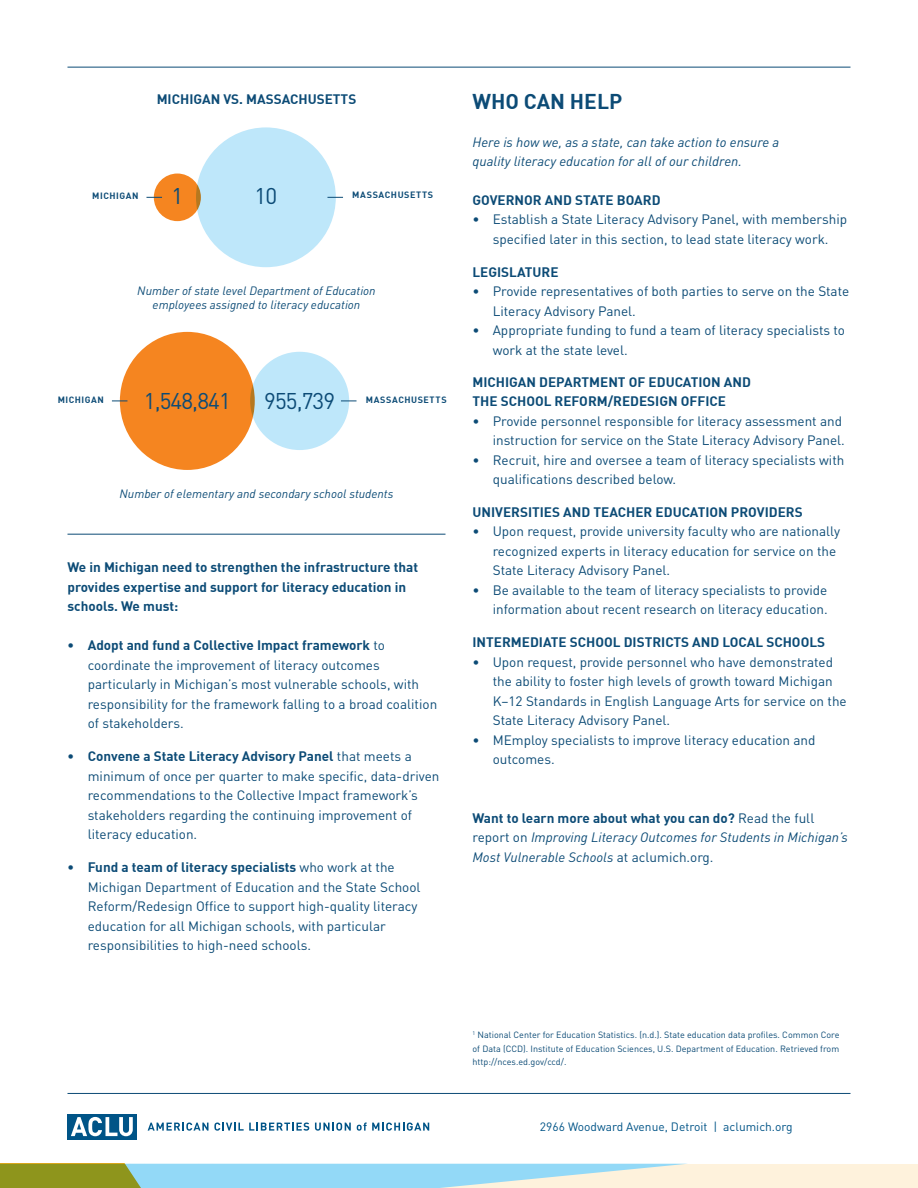
<style>
.page{position:relative;width:918px;height:1188px;background:#fff}
.page>*{position:absolute;margin:0;border:0;box-sizing:border-box;transform-origin:0 0}
.t1{font:22.5px "DIN";letter-spacing:-.04em;color:#0c4b76}
.t2{font:700 21px "DIN";color:#0c4b76}
.t3{font:13.5px/19.5px "DIN";color:#0c4b76}
.t4{font:700 13.5px/19.5px "DIN";color:#0c4b76}
.t5{font:italic 13.5px/19.5px "DIN";color:#0c4b76}
.t6{font:italic 12px "DIN";color:#0c4b76}
.t7{font:12px "DIN";color:#005487}
.t8{font:9px/13.5px "DIN";color:#0c4b76;text-align:justify}
.t9{font:700 9px "DIN";letter-spacing:.06em;color:#0c4b76}
.s1{font-weight:700}
.s2{font-weight:700;font-style:normal}
.s3{font-style:normal}
</style>
<div class="page">
<hr style="left:68px;top:67px;width:782px;height:1px;background:#0c4b76">
<div style="left:14px;top:1164px;width:904px;height:24px;background:#fef2dc"></div>
<svg style="left:0;top:1164px;width:684px;height:24px"></svg>
<div style="left:196px;top:127px;width:140px;height:140px;background:#bee7fa;border-radius:50%"></div>
<div style="left:250px;top:352px;width:99px;height:98px;background:#bee7fa;border-radius:50%"></div>
<div style="left:154px;top:174px;width:47px;height:47px;background:#f58520;border-radius:50%"></div>
<div style="left:120px;top:332px;width:135px;height:138px;background:#f58520;border-radius:50%"></div>
<hr style="left:68px;top:534px;width:378px;height:1px;background:#0c4b76">
<hr style="left:68px;top:1093px;width:782px;height:1px;background:#0c4b76">
<div style="left:68px;top:1114px;width:69px;height:25px;background:#005487"></div>
<svg style="left:71px;top:1117px;width:62px;height:19px"></svg>
<svg style="left:148px;top:1123px;width:161px;height:8px"></svg>
<svg style="left:315px;top:1123px;width:36px;height:8px"></svg>
<svg style="left:357px;top:1123px;width:72px;height:8px"></svg>
<svg style="left:327px;top:197px;width:16px;height:1px"></svg>
<svg style="left:341px;top:401px;width:16px;height:1px"></svg>
<svg style="left:146px;top:197px;width:16px;height:1px"></svg>
<svg style="left:112px;top:401px;width:15px;height:1px"></svg>
<p class="t4" style="left:157px;top:89px;width:201px">MICHIGAN VS. MASSACHUSETTS</p>
<p class="t9" style="left:92px;top:190px;width:48px">MICHIGAN</p>
<p class="t1" style="left:171px;top:182px;width:13px">1</p>
<p class="t1" style="left:255px;top:182px;width:24px">10</p>
<p class="t9" style="left:352px;top:189px;width:82px">MASSACHUSETTS</p>
<p class="t6" style="left:137px;top:283px;width:240px">Number of state level Department of Education</p>
<p class="t6" style="left:153px;top:297px;width:209px">employees assigned to literacy education</p>
<p class="t9" style="left:58px;top:394px;width:48px">MICHIGAN</p>
<p class="t1" style="left:144px;top:386px;width:88px">1,548,841</p>
<p class="t1" style="left:264px;top:386px;width:73px">955,739</p>
<p class="t9" style="left:366px;top:393px;width:82px">MASSACHUSETTS</p>
<p class="t6" style="left:120px;top:487px;width:275px">Number of elementary and secondary school students</p>
<p class="t4" style="left:68px;top:557px;width:352px">We in Michigan need to strengthen the infrastructure that provides expertise and support for literacy education in schools. We must:</p>
<p class="t3" style="left:88px;top:635px;width:351px;text-indent:-20px"><span class="s1">• Adopt and fund a Collective Impact framework</span> to coordinate the improvement of literacy outcomes particularly in Michigan’s most vulnerable schools, with responsibility for the framework falling to a broad coalition of stakeholders.</p>
<p class="t3" style="left:88px;top:746px;width:353px;text-indent:-20px"><span class="s1">• Convene a State Literacy Advisory Panel</span> that meets a minimum of once per quarter to make specific, data-driven recommendations to the Collective Impact framework’s stakeholders regarding the continuing improvement of literacy education.</p>
<p class="t3" style="left:88px;top:857px;width:334px;text-indent:-20px"><span class="s1">• Fund a team of literacy specialists</span> who work at the Michigan Department of Education and the State School Reform/Redesign Office to support high-quality literacy education for all Michigan schools, with particular responsibilities to high-need schools.</p>
<p class="t2" style="left:472px;top:88px;width:151px">WHO CAN HELP</p>
<p class="t5" style="left:472px;top:133px;width:308px">Here is how we, as a state, can take action to ensure a</p>
<p class="t5" style="left:472px;top:152px;width:271px">quality literacy education for all of our children.</p>
<p class="t4" style="left:473px;top:190px;width:190px">GOVERNOR AND STATE BOARD</p>
<p class="t3" style="left:473px;top:209px;width:376px;text-align:center">• Establish a State Literacy Advisory Panel, with membership specified later in this section, to lead state literacy work.</p>
<p class="t4" style="left:473px;top:262px;width:88px">LEGISLATURE</p>
<p class="t3" style="left:493px;top:281px;width:358px;text-indent:-20px">• Provide representatives of both parties to serve on the State<br>Literacy Advisory Panel.</p>
<p class="t3" style="left:493px;top:320px;width:354px;text-indent:-20px">• Appropriate funding to fund a team of literacy specialists to work at the state level.</p>
<p class="t4" style="left:473px;top:372px;width:280px;line-height:19px">MICHIGAN DEPARTMENT OF EDUCATION AND<br>THE SCHOOL REFORM/REDESIGN OFFICE</p>
<p class="t3" style="left:473px;top:411px;width:374px;text-align:right">• Provide personnel responsible for literacy assessment and instruction for service on the State Literacy Advisory Panel.</p>
<p class="t3" style="left:493px;top:450px;width:353px;text-indent:-20px">• Recruit, hire and oversee a team of literacy specialists with qualifications described below.</p>
<p class="t4" style="left:473px;top:502px;width:332px">UNIVERSITIES AND TEACHER EDUCATION PROVIDERS</p>
<p class="t3" style="left:493px;top:521px;width:349px;text-indent:-20px">• Upon request, provide university faculty who are nationally recognized experts in literacy education for service on the<br>State Literacy Advisory Panel.</p>
<p class="t3" style="left:473px;top:580px;width:357px;text-align:right">• Be available to the team of literacy specialists to provide information about recent research on literacy education.</p>
<p class="t4" style="left:473px;top:632px;width:354px">INTERMEDIATE SCHOOL DISTRICTS AND LOCAL SCHOOLS</p>
<p class="t3" style="left:493px;top:652px;width:356px;text-indent:-20px">• Upon request, provide personnel who have demonstrated the ability to foster high levels of growth toward Michigan K–12 Standards in English Language Arts for service on the State Literacy Advisory Panel.</p>
<p class="t3" style="left:493px;top:730px;width:324px;text-indent:-20px">• MEmploy specialists to improve literacy education and outcomes.</p>
<p class="t5" style="left:473px;top:808px;width:377px"><span class="s2">Want to learn more about what you can do?</span> <span class="s3">Read the full report on</span> Improving Literacy Outcomes for Students in Michigan’s<br>Most Vulnerable Schools <span class="s3">at aclumich.org.</span></p>
<p class="t8" style="left:472px;top:1028px;width:368px"><sup>1</sup> National Center for Education Statistics. (n.d.). State education data profiles. Common Core of Data (CCD). Institute of Education Sciences, U.S. Department of Education. Retrieved from http://nces.ed.gov/ccd/.</p>
<p class="t7" style="left:540px;top:1119px;width:254px">2966 Woodward Avenue, Detroit | aclumich.org</p>
</div>
